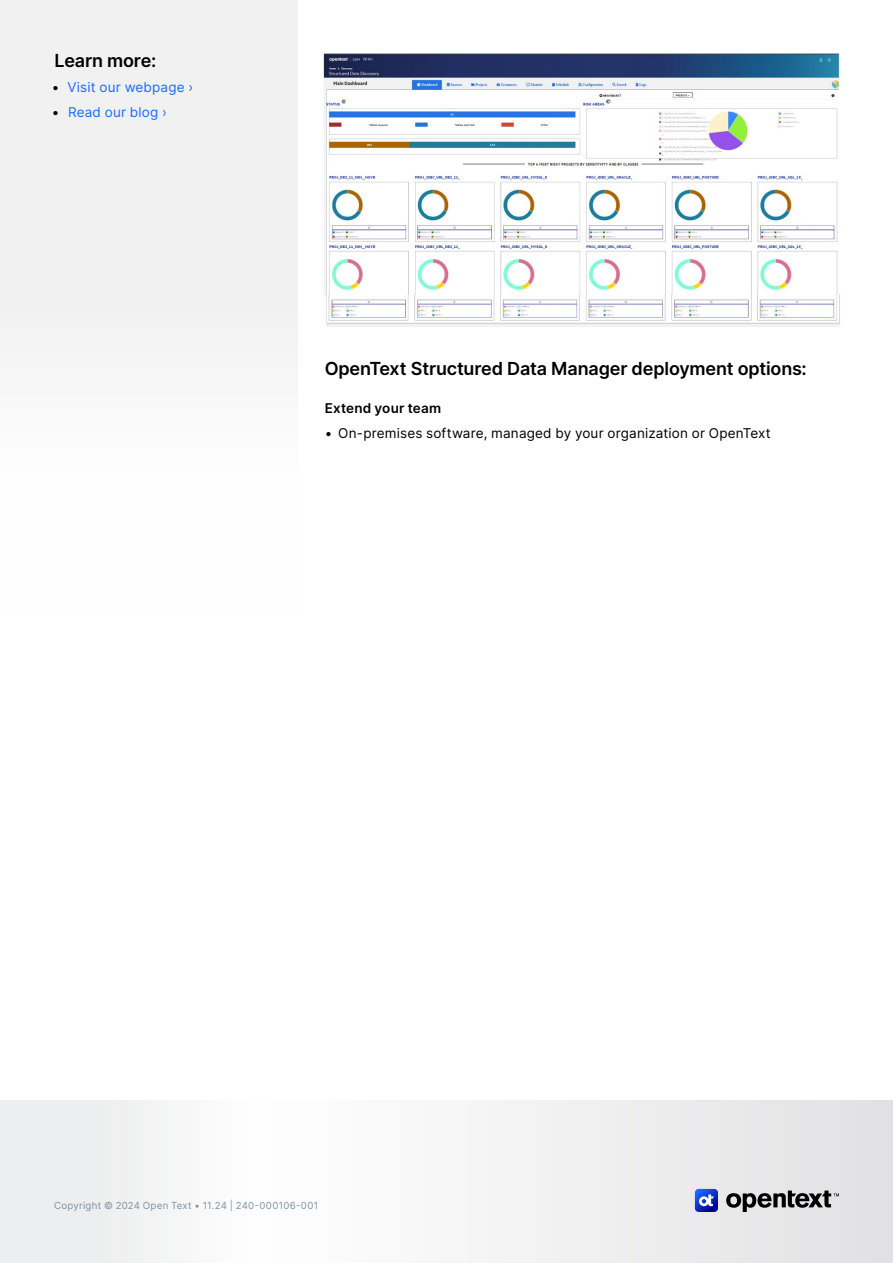
<style>
.page{position:relative;width:893px;height:1263px;background:#fff}
.page>*{position:absolute;margin:0;border:0;box-sizing:border-box;transform-origin:0 0}
.H3_Heading{font:600 18px "Inter";letter-spacing:-.01em;color:#000}
.t1{font:13.5px "Inter";letter-spacing:.015em;color:#000}
.t2{font:13.5px "Inter";letter-spacing:.015em;color:#1a6aff}
.H4_Heading{font:600 13.5px "Inter";letter-spacing:.015em;color:#000}
.t3{font:9.75px "Inter";letter-spacing:.025em;color:#7e929f}
.s1{color:#000}
</style>
<div class="page">
<svg style="left:0;top:1101px;width:893px;height:162px"></svg>
<svg style="left:726px;top:1190px;width:113px;height:22px;background:#8c8c8d"></svg>
<svg style="left:695px;top:1189px;width:23px;height:23px"></svg>
<div style="left:0;top:0;width:298px;height:352px;background:#f1f1f2"></div>
<img style="left:323px;top:53px;width:517px;height:274px">
<h3 class="H3_Heading" style="left:55px;top:47px;width:103px">Learn more:</h3>
<p class="t2" style="left:52px;top:77px;width:143px"><span class="s1">•</span> Visit our webpage ›</p>
<p class="t2" style="left:52px;top:102px;width:117px"><span class="s1">•</span> Read our blog ›</p>
<h3 class="H3_Heading" style="left:325px;top:355px;width:484px">OpenText Structured Data Manager deployment options:</h3>
<h4 class="H4_Heading" style="left:325px;top:398px;width:118px">Extend your team</h4>
<p class="t1" style="left:325px;top:423px;width:448px">• On-premises software, managed by your organization or OpenText</p>
<p class="t3" style="left:54px;top:1198px;width:266px">Copyright © 2024 Open Text • 11.24 | 240-000106-001</p>
</div>
